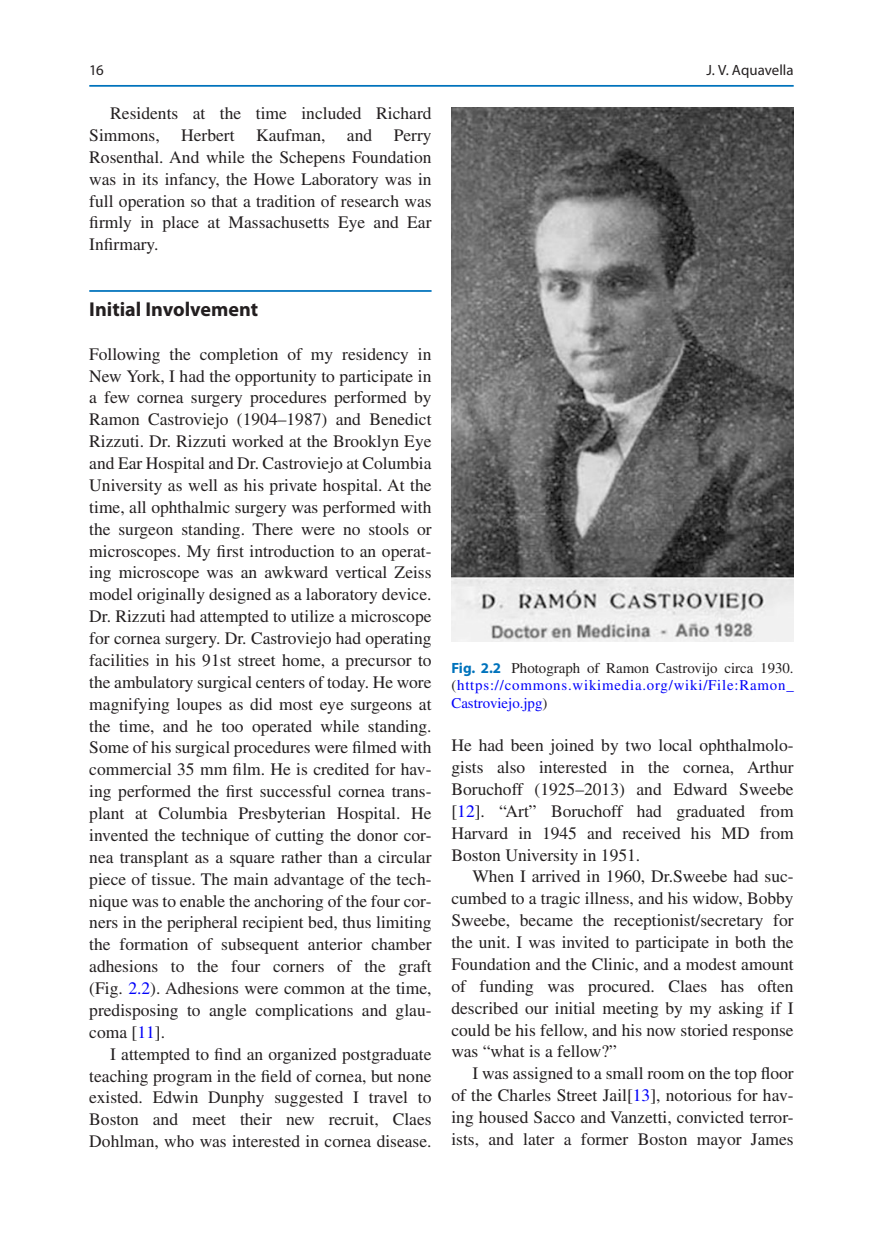
<style>
.page{position:relative;width:883px;height:1260px;background:#fff}
.page>*{position:absolute;margin:0;border:0;box-sizing:border-box;transform-origin:0 0}
.t1{font:700 20.12px "Nxlkqm Myriad Pro";color:#231f20}
.t2{font:17.5px/21.9px "Fvyhvy Times LT Std";color:#231f20;text-align:justify}
.t3{font:14.88px/17.5px "Fvyhvy Times LT Std";letter-spacing:.05em;color:#0000fa;text-align:justify}
.t4{font:14.88px "Hgxtmh Myriad Pro";letter-spacing:.005em;color:#231f20}
.t5{font:14.88px "Trkcvy Myriad Pro";color:#231f20}
.s1{color:#0000fa}
.s2{font-family:"Nxlkqm Myriad Pro";font-weight:700;color:#0073bc}
.s3{color:#231f20}
</style>
<div class="page">
<hr style="left:89px;top:290px;width:343px;height:2px;background:#0073bc">
<img style="left:451px;top:107px;width:343px;height:534px">
<hr style="left:89px;top:85px;width:705px;height:2px;background:#0073bc">
<p class="t5" style="left:89px;top:61px;width:16px">16</p>
<p class="t2" style="left:89px;top:102px;width:344px;text-indent:21px">Residents at the time included Richard Simmons, Herbert Kaufman, and Perry Rosenthal. And while the Schepens Foundation was in its infancy, the Howe Laboratory was in full operation so that a tradition of research was firmly in place at Massachusetts Eye and Ear Infirmary.</p>
<p class="t1" style="left:89px;top:296px;width:170px">Initial Involvement</p>
<p class="t2" style="left:89px;top:343px;width:344px">Following the completion of my residency in New York, I had the opportunity to participate in a few cornea surgery procedures performed by Ramon Castroviejo (1904–1987) and Benedict Rizzuti. Dr. Rizzuti worked at the Brooklyn Eye and Ear Hospital and Dr. Castroviejo at Columbia University as well as his private hospital. At the time, all ophthalmic surgery was performed with the surgeon standing. There were no stools or microscopes. My first introduction to an operat&shy;ing microscope was an awkward vertical Zeiss model originally designed as a laboratory device.<br>Dr. Rizzuti had attempted to utilize a microscope for cornea surgery. Dr. Castroviejo had operating facilities in his 91st street home, a precursor to the ambulatory surgical centers of today. He wore magnifying loupes as did most eye surgeons at the time, and he too operated while standing.<br>Some of his surgical procedures were filmed with commercial 35 mm film. He is credited for hav&shy;ing performed the first successful cornea trans&shy;plant at Columbia Presbyterian Hospital. He invented the technique of cutting the donor cor&shy;nea transplant as a square rather than a circular piece of tissue. The main advantage of the tech&shy;nique was to enable the anchoring of the four cor&shy;ners in the peripheral recipient bed, thus limiting the formation of subsequent anterior chamber adhesions to the four corners of the graft (Fig. <span class="s1">2.2</span>). Adhesions were common at the time, predisposing to angle complications and glau&shy;coma [<span class="s1">11</span>].</p>
<p class="t2" style="left:89px;top:1043px;width:344px;text-indent:21px">I attempted to find an organized postgraduate teaching program in the field of cornea, but none existed. Edwin Dunphy suggested I travel to Boston and meet their new recruit, Claes Dohlman, who was interested in cornea disease.</p>
<p class="t4" style="left:706px;top:61px;width:89px">J. V. Aquavella</p>
<p class="t3" style="left:451px;top:659px;width:344px"><span class="s2">Fig. 2.2</span> <span class="s3">Photograph of Ramon Castrovijo circa 1930. (</span>https://commons.wikimedia.org/wiki/File:Ramon_ Castroviejo.jpg<span class="s3">)</span></p>
<p class="t2" style="left:451px;top:734px;width:344px">He had been joined by two local ophthalmolo&shy;gists also interested in the cornea, Arthur Boruchoff (1925–2013) and Edward Sweebe [<span class="s1">12</span>]. “Art” Boruchoff had graduated from Harvard in 1945 and received his MD from Boston University in 1951.</p>
<p class="t2" style="left:451px;top:866px;width:344px;text-indent:21px">When I arrived in 1960, Dr.Sweebe had suc&shy;cumbed to a tragic illness, and his widow, Bobby Sweebe, became the receptionist/secretary for the unit. I was invited to participate in both the Foundation and the Clinic, and a modest amount of funding was procured. Claes has often described our initial meeting by my asking if I could be his fellow, and his now storied response was “what is a fellow?”</p>
<p class="t2" style="left:451px;top:1062px;width:344px;text-indent:21px">I was assigned to a small room on the top floor of the Charles Street Jail[<span class="s1">13</span>], notorious for hav&shy;ing housed Sacco and Vanzetti, convicted terror&shy;ists, and later a former Boston mayor James</p>
</div>
